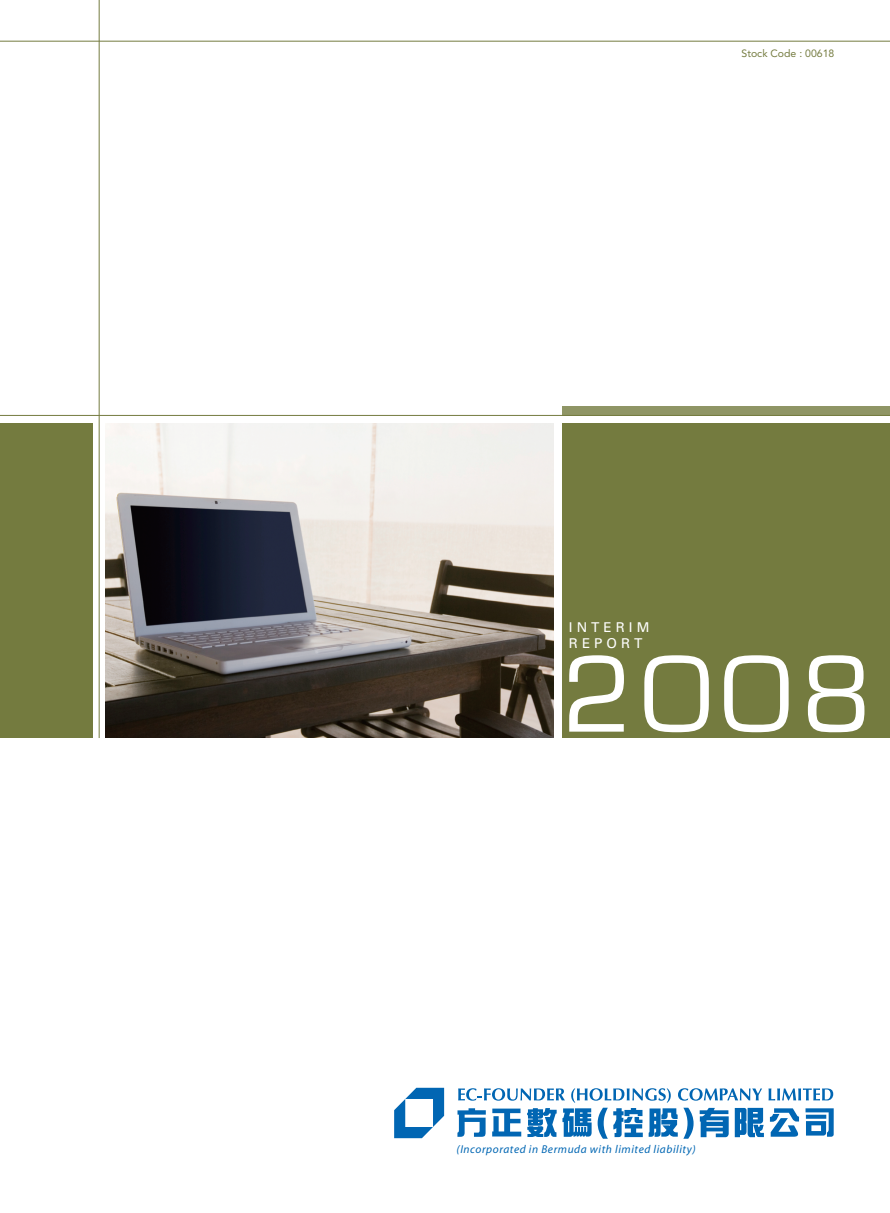
<style>
.page{position:relative;width:890px;height:1213px;background:#fff}
.page>*{position:absolute;margin:0;border:0;box-sizing:border-box;transform-origin:0 0}
.t1{font:100.95px "Eurostile LT Std";color:#fff}
.t2{font:13.5px/15.8px "Univers LT Std";letter-spacing:.3em;color:#fff}
.t3{font:italic 11.4px "Myriad";letter-spacing:.05em;color:#0166b3}
.t4{font:10.5px "Avenir LT Std";color:#747b3f}
</style>
<div class="page">
<div style="left:0;top:423px;width:93px;height:315px;background:#747b3f"></div>
<div style="left:562px;top:423px;width:328px;height:315px;background:#747b3f"></div>
<div style="left:562px;top:406px;width:328px;height:9px;background:#8f9565"></div>
<hr style="left:99px;top:0;width:1px;height:738px;background:#747b3f">
<hr style="left:0;top:415px;width:890px;height:1px;background:#747b3f">
<hr style="left:0;top:41px;width:890px;height:1px;background:#747b3f">
<svg style="left:394px;top:1087px;width:50px;height:51px"></svg>
<svg style="left:457px;top:1088px;width:376px;height:50px"></svg>
<img style="left:105px;top:423px;width:448px;height:314px">
<p class="t4" style="left:741px;top:47px;width:94px">Stock Code : 00618</p>
<p class="t2" style="left:569px;top:620px;width:82px">INTERIM<br>REPORT</p>
<h1 class="t1" style="left:562px;top:634px;width:310px">2008</h1>
<p class="t3" style="left:456px;top:1143px;width:241px">(Incorporated in Bermuda with limited liability)</p>
</div>
